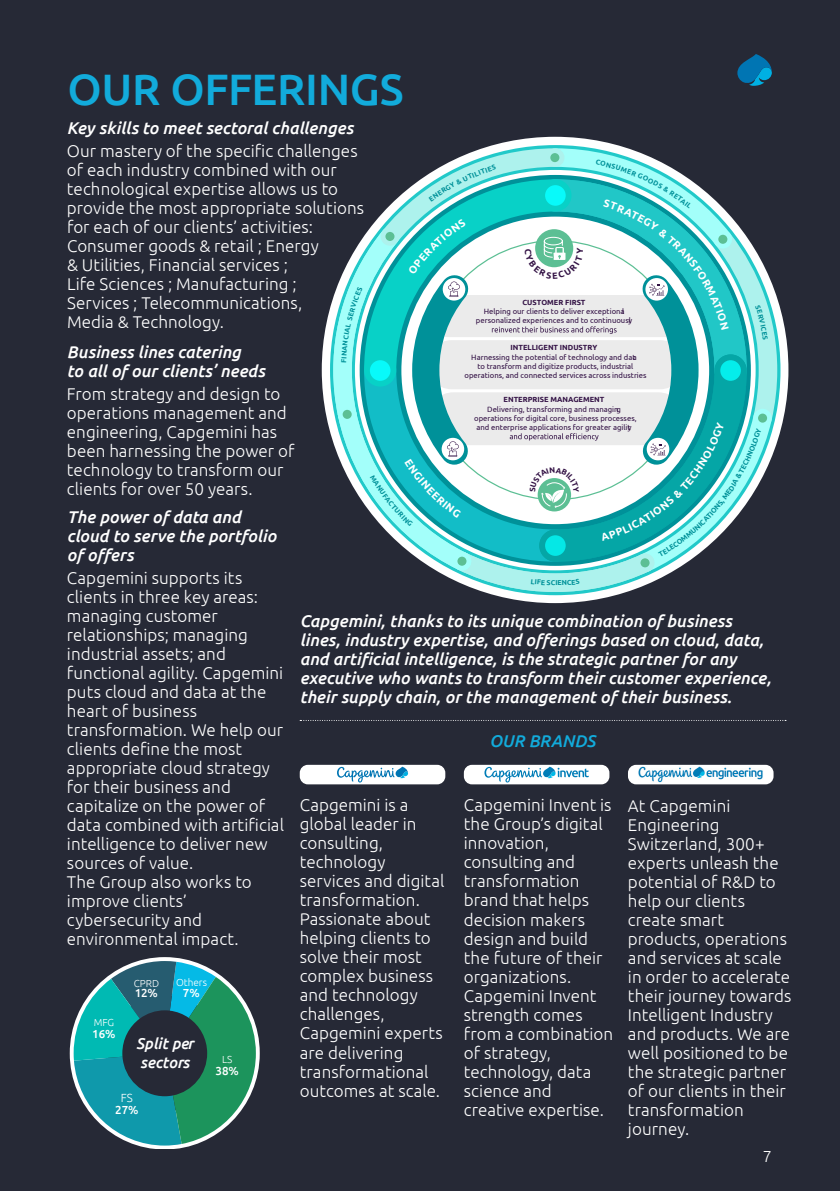
<style>
.page{position:relative;width:840px;height:1191px;background:#fff}
.page>*{position:absolute;margin:0;border:0;box-sizing:border-box;transform-origin:0 0}
.t1{font:500 44px "Ubuntu";letter-spacing:-.01em;color:#12abdb}
.t2{font:300 17px/19px "Ubuntu";letter-spacing:.005em;color:#fff}
.t3{font:italic 500 17px/19px "Ubuntu";color:#fff}
.t4{font:italic 500 17px "Ubuntu";letter-spacing:.005em;color:#12abdb}
.t5{font:300 16px "Ubuntu";color:#fff}
.t6{font:italic 500 15.6px/18.4px "Ubuntu";color:#fff}
.t7{font:300 11.8px "Ubuntu";color:#fff}
.t8{font:500 11.6px "Ubuntu";color:#fff}
.t9{font:300 10.2px "Ubuntu";color:#fff}
.t10{font:7.6px/9.2px "Ubuntu";color:#331245;text-align:center}
.t11{font:700 7.4px "Ubuntu";color:#331245}
</style>
<div class="page">
<div style="left:0;top:0;width:839px;height:1191px;background:#262936"></div>
<svg style="left:330px;top:145px;width:450px;height:450px"></svg>
<svg style="left:70px;top:957px;width:189px;height:191px"></svg>
<svg style="left:300px;top:720px;width:485px;height:1px"></svg>
<div style="left:463px;top:765px;width:146px;height:19px;background:#fff;border-radius:8px"></div>
<div style="left:299px;top:765px;width:146px;height:19px;background:#fff;border-radius:8px"></div>
<div style="left:627px;top:765px;width:146px;height:19px;background:#fff;border-radius:8px"></div>
<svg style="left:337px;top:766px;width:71px;height:16px"></svg>
<svg style="left:484px;top:766px;width:104px;height:16px"></svg>
<img style="left:638px;top:766px;width:124px;height:16px">
<svg style="left:737px;top:54px;width:34px;height:32px"></svg>
<svg style="left:333px;top:148px;width:443px;height:444px;background:#81c1c3"></svg>
<h1 class="t1" style="left:67px;top:61px;width:337px">OUR OFFERINGS</h1>
<p class="t3" style="left:67px;top:118px;width:287px">Key skills to meet sectoral challenges</p>
<p class="t2" style="left:67px;top:141px;width:298px">Our mastery of the specific challenges of each industry combined with our technological expertise allows us to provide the most appropriate solutions</p>
<p class="t2" style="left:67px;top:217px;width:253px">for each of our clients’ activities:<br>Consumer goods &amp; retail ; Energy &amp; Utilities, Financial services ;<br>Life Sciences ; Manufacturing ;<br>Services ; Telecommunications,<br>Media &amp; Technology.</p>
<p class="t11" style="left:522px;top:297px;width:65px">CUSTOMER FIRST</p>
<p class="t10" style="left:475px;top:306px;width:158px">Helping our clients to deliver exceptional personalized experiences and to continuously</p>
<p class="t11" style="left:510px;top:343px;width:88px">INTELLIGENT INDUSTRY</p>
<p class="t10" style="left:464px;top:352px;width:183px">Harnessing the potential of technology and data<br>to transform and digitize products, industrial operations, and connected services across industries</p>
<p class="t11" style="left:503px;top:395px;width:102px">ENTERPRISE MANAGEMENT</p>
<p class="t10" style="left:474px;top:404px;width:164px">Delivering, transforming and managing operations for digital core, business processes, and enterprise applications for greater agility</p>
<p class="t3" style="left:67px;top:342px;width:199px">Business lines catering<br>to all of our clients’ needs</p>
<p class="t2" style="left:67px;top:384px;width:229px">From strategy and design to operations management and engineering, Capgemini has been harnessing the power of technology to transform our clients for over 50 years.</p>
<p class="t3" style="left:67px;top:507px;width:211px">The power of data and cloud to serve the portfolio of offers</p>
<p class="t2" style="left:67px;top:568px;width:218px">Capgemini supports its clients in three key areas: managing customer relationships; managing industrial assets; and functional agility. Capgemini puts cloud and data at the heart of business transformation. We help our clients define the most appropriate cloud strategy for their business and capitalize on the power of data combined with artificial intelligence to deliver new sources of value.<br>The Group also works to improve clients’ cybersecurity and environmental impact.</p>
<p class="t3" style="left:299px;top:611px;width:472px">Capgemini, thanks to its unique combination of business lines, industry expertise, and offerings based on cloud, data, and artificial intelligence, is the strategic partner for any executive who wants to transform their customer experience, their supply chain, or the management of their business.</p>
<p class="t4" style="left:489px;top:730px;width:108px">OUR BRANDS</p>
<p class="t2" style="left:299px;top:795px;width:146px">Capgemini is a global leader in consulting, technology services and digital transformation.<br>Passionate about helping clients to solve their most complex business and technology challenges,<br>Capgemini experts are delivering transformational outcomes at scale.</p>
<p class="t2" style="left:463px;top:795px;width:151px">Capgemini Invent is the Group’s digital innovation, consulting and transformation brand that helps decision makers design and build the future of their organizations.<br>Capgemini Invent strength comes from a combination of strategy, technology, data science and creative expertise.</p>
<p class="t2" style="left:627px;top:795px;width:165px">At Capgemini<br>Engineering<br>Switzerland, 300+ experts unleash the potential of R&amp;D to help our clients create smart products, operations and services at scale in order to accelerate their journey towards<br>Intelligent Industry and products. We are well positioned to be the strategic partner of our clients in their transformation journey.</p>
<p class="t9" style="left:176px;top:975px;width:32px">Others</p>
<p class="t8" style="left:183px;top:985px;width:18px">7%</p>
<p class="t9" style="left:134px;top:977px;width:27px">CPRD</p>
<p class="t8" style="left:135px;top:986px;width:25px">12%</p>
<p class="t9" style="left:94px;top:1016px;width:22px">MFG</p>
<p class="t8" style="left:92px;top:1026px;width:25px">16%</p>
<p class="t6" style="left:136px;top:1034px;width:59px">Split per sectors</p>
<p class="t9" style="left:222px;top:1053px;width:12px">LS</p>
<p class="t8" style="left:215px;top:1063px;width:25px">38%</p>
<p class="t7" style="left:121px;top:1090px;width:14px">FS</p>
<p class="t8" style="left:115px;top:1102px;width:25px">27%</p>
<p class="t5" style="left:762px;top:1146px;width:11px">7</p>
</div>
